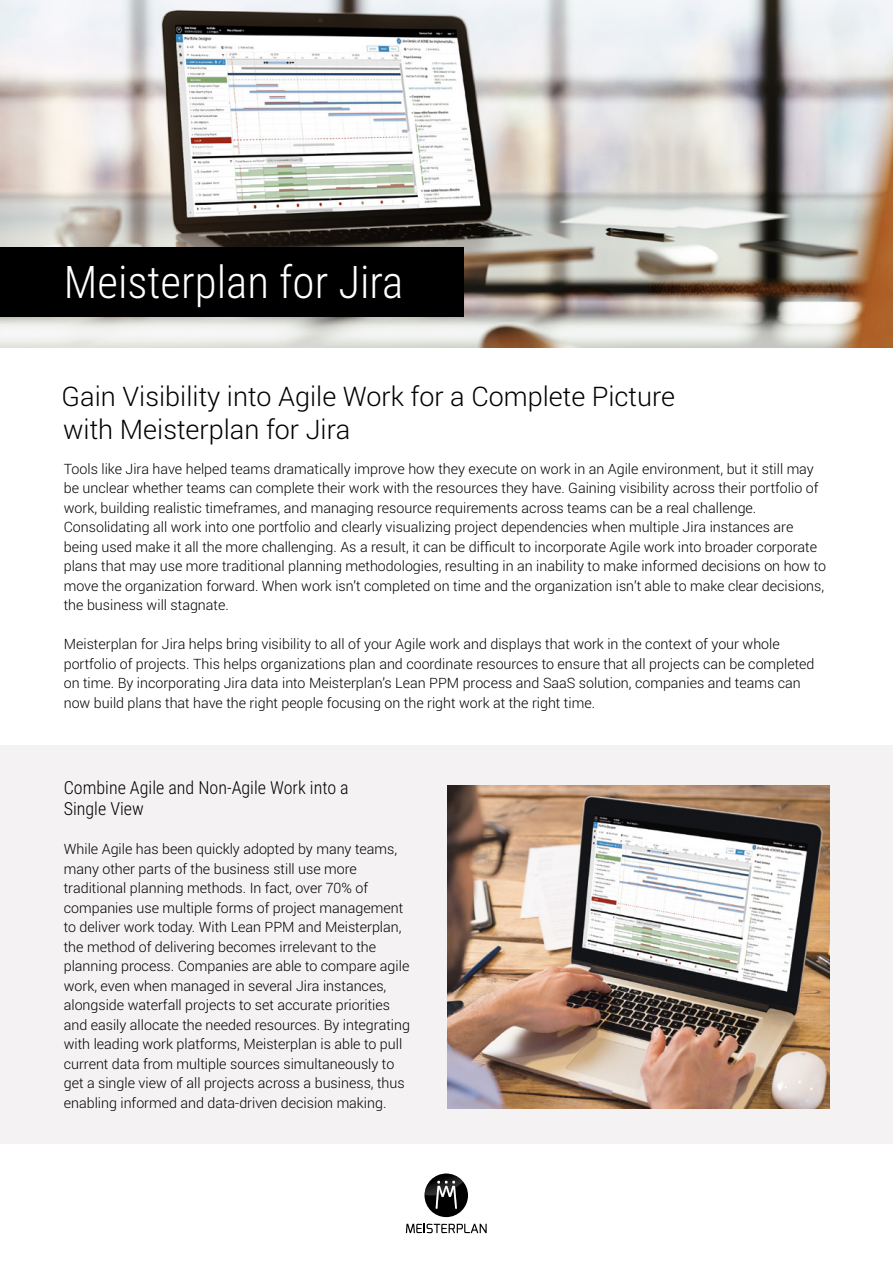
<style>
.page{position:relative;width:893px;height:1263px;background:#fff}
.page>*{position:absolute;margin:0;border:0;box-sizing:border-box;transform-origin:0 0}
.t1{font:300 45px "Roboto Condensed";color:#fff}
.t2{font:300 27px/32.4px "Roboto";color:#000}
.t3{font:300 18px/21.8px "Roboto Condensed";color:#000}
.t4{font:300 14.25px/19.5px "Roboto";color:#000}
</style>
<div class="page">
<div style="left:0;top:745px;width:893px;height:399px;background:#f4f2f3"></div>
<img style="left:0;top:0;width:893px;height:348px">
<img style="left:448px;top:786px;width:381px;height:322px">
<div style="left:0;top:248px;width:463px;height:69px;background:#000"></div>
<svg style="left:406px;top:1224px;width:81px;height:9px"></svg>
<div style="left:424px;top:1173px;width:44px;height:44px;background:#000;border-radius:50%"></div>
<svg style="left:424px;top:1173px;width:39px;height:36px"></svg>
<h1 class="t1" style="left:64px;top:251px;width:341px">Meisterplan for Jira</h1>
<h2 class="t2" style="left:62px;top:379px;width:615px">Gain Visibility into Agile Work for a Complete Picture with Meisterplan for Jira</h2>
<p class="t4" style="left:64px;top:458px;width:764px">Tools like Jira have helped teams dramatically improve how they execute on work in an Agile environment, but it still may be unclear whether teams can complete their work with the resources they have. Gaining visibility across their portfolio of work, building realistic timeframes, and managing resource requirements across teams can be a real challenge.<br>Consolidating all work into one portfolio and clearly visualizing project dependencies when multiple Jira instances are being used make it all the more challenging. As a result, it can be difficult to incorporate Agile work into broader corporate plans that may use more traditional planning methodologies, resulting in an inability to make informed decisions on how to move the organization forward. When work isn’t completed on time and the organization isn’t able to make clear decisions, the business will stagnate.</p>
<p class="t4" style="left:64px;top:634px;width:752px">Meisterplan for Jira helps bring visibility to all of your Agile work and displays that work in the context of your whole portfolio of projects. This helps organizations plan and coordinate resources to ensure that all projects can be completed on time. By incorporating Jira data into Meisterplan’s Lean PPM process and SaaS solution, companies and teams can now build plans that have the right people focusing on the right work at the right time.</p>
<p class="t3" style="left:64px;top:776px;width:286px">Combine Agile and Non-Agile Work into a<br>Single View</p>
<p class="t4" style="left:64px;top:839px;width:348px">While Agile has been quickly adopted by many teams, many other parts of the business still use more traditional planning methods. In fact, over 70% of companies use multiple forms of project management to deliver work today. With Lean PPM and Meisterplan, the method of delivering becomes irrelevant to the planning process. Companies are able to compare agile work, even when managed in several Jira instances, alongside waterfall projects to set accurate priorities and easily allocate the needed resources. By integrating with leading work platforms, Meisterplan is able to pull current data from multiple sources simultaneously to get a single view of all projects across a business, thus enabling informed and data-driven decision making.</p>
</div>
